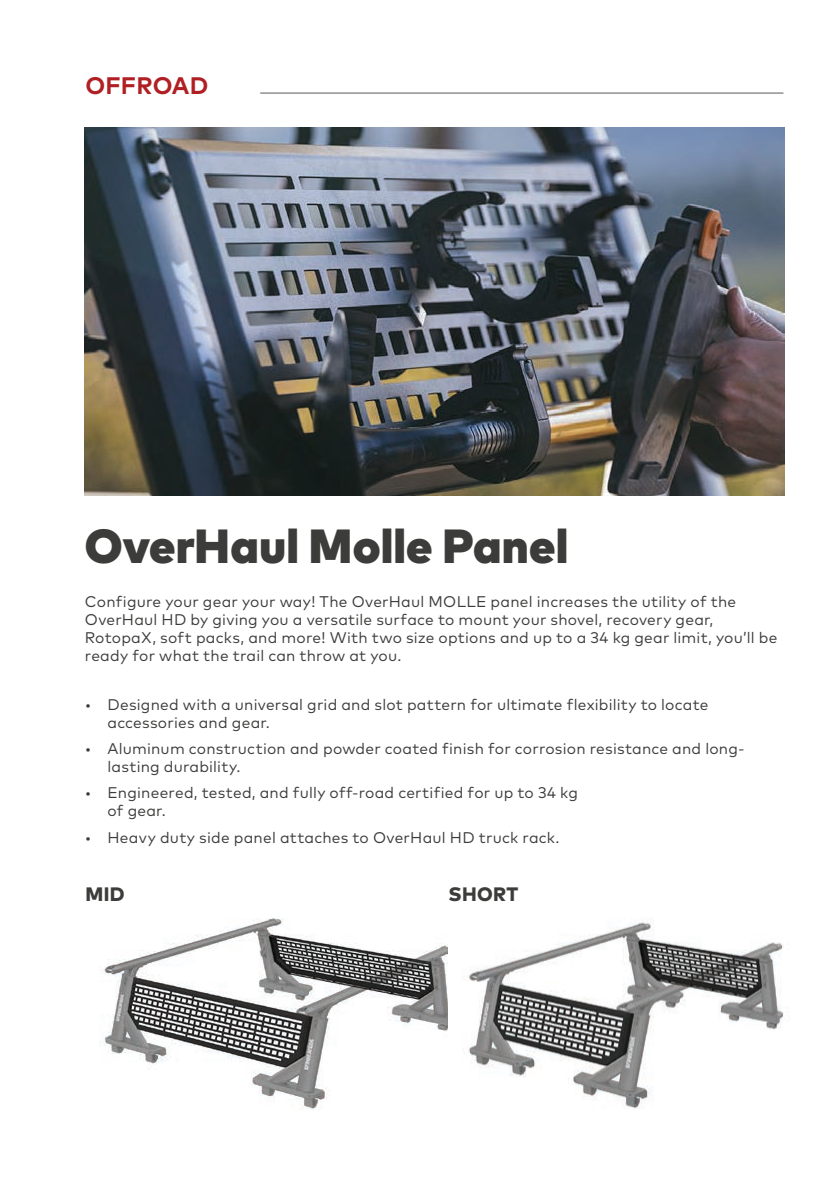
<style>
.page{position:relative;width:840px;height:1191px;background:#fff}
.page>*{position:absolute;margin:0;border:0;box-sizing:border-box;transform-origin:0 0}
.t1{font:900 47.8px "Mark OT";color:#3c3c3b}
.t2{font:700 24px "Mark OT";letter-spacing:.005em;color:#b01f23}
.t3{font:800 19.4px "Mark OT";letter-spacing:.015em;color:#3c3c3b}
.t4{font:15.4px/18px "Mark OT";letter-spacing:.015em;color:#3c3c3b}
</style>
<div class="page">
<hr style="left:260px;top:93px;width:523px;height:1px;background:#59595b">
<img style="left:99px;top:918px;width:349px;height:192px">
<img style="left:463px;top:919px;width:321px;height:190px">
<img style="left:85px;top:127px;width:698px;height:369px">
<h2 class="t2" style="left:85px;top:70px;width:124px">OFFROAD</h2>
<h1 class="t1" style="left:85px;top:514px;width:485px">OverHaul Molle Panel</h1>
<p class="t4" style="left:85px;top:592px;width:693px">Configure your gear your way! The OverHaul MOLLE panel increases the utility of the OverHaul HD by giving you a versatile surface to mount your shovel, recovery gear, RotopaX, soft packs, and more! With two size options and up to a 34 kg gear limit, you’ll be ready for what the trail can throw at you.</p>
<p class="t4" style="left:107px;top:695px;width:602px;text-indent:-23px">• Designed with a universal grid and slot pattern for ultimate flexibility to locate accessories and gear.</p>
<p class="t4" style="left:107px;top:739px;width:638px;text-indent:-23px">• Aluminum construction and powder coated finish for corrosion resistance and long&shy;lasting durability.</p>
<p class="t4" style="left:107px;top:783px;width:471px;text-indent:-23px">• Engineered, tested, and fully off-road certified for up to 34 kg of gear.</p>
<p class="t4" style="left:85px;top:828px;width:476px">• Heavy duty side panel attaches to OverHaul HD truck rack.</p>
<p class="t3" style="left:85px;top:881px;width:41px">MID</p>
<p class="t3" style="left:448px;top:881px;width:71px">SHORT</p>
</div>
